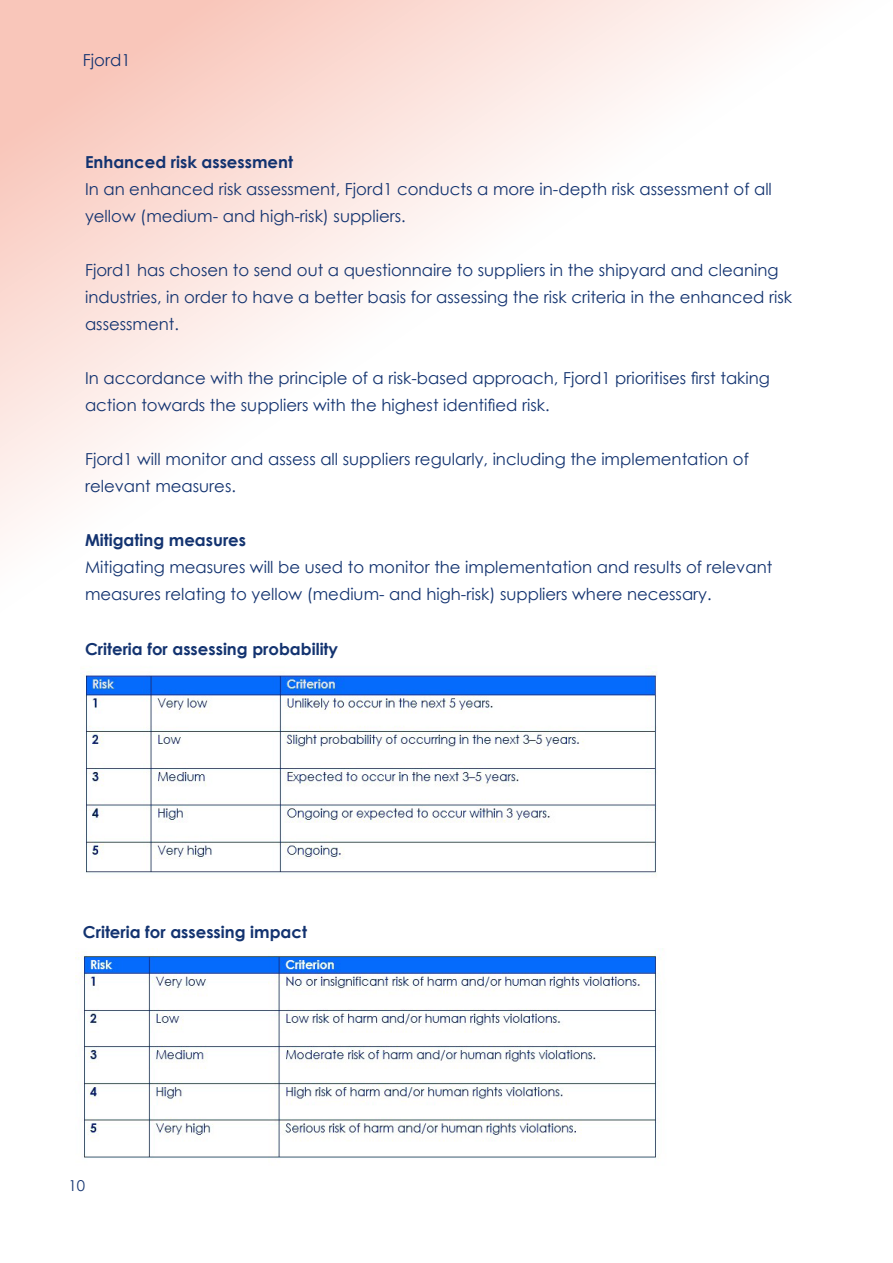
<style>
.page{position:relative;width:893px;height:1263px;background:#fff}
.page>*{position:absolute;margin:0;border:0;box-sizing:border-box;transform-origin:0 0}
.t1{font:16.5px/27px "Century Gothic";color:#133370}
.t2{font:700 16.5px "Century Gothic";color:#133370}
.t3{font:15px "Century Gothic";color:#133370}
</style>
<div class="page">
<svg style="left:0;top:0;width:780px;height:536px"></svg>
<img style="left:80px;top:667px;width:577px;height:209px">
<img style="left:75px;top:948px;width:588px;height:210px">
<p class="t1" style="left:83px;top:46px;width:49px">Fjord1</p>
<p class="t2" style="left:85px;top:149px;width:209px">Enhanced risk assessment</p>
<p class="t1" style="left:85px;top:175px;width:688px">In an enhanced risk assessment, Fjord1 conducts a more in-depth risk assessment of all yellow (medium- and high-risk) suppliers.</p>
<p class="t1" style="left:85px;top:256px;width:709px">Fjord1 has chosen to send out a questionnaire to suppliers in the shipyard and cleaning industries, in order to have a better basis for assessing the risk criteria in the enhanced risk assessment.</p>
<p class="t1" style="left:85px;top:364px;width:686px">In accordance with the principle of a risk-based approach, Fjord1 prioritises first taking action towards the suppliers with the highest identified risk.</p>
<p class="t1" style="left:85px;top:445px;width:665px">Fjord1 will monitor and assess all suppliers regularly, including the implementation of relevant measures.</p>
<p class="t2" style="left:85px;top:527px;width:163px">Mitigating measures</p>
<p class="t1" style="left:85px;top:553px;width:689px">Mitigating measures will be used to monitor the implementation and results of relevant measures relating to yellow (medium- and high-risk) suppliers where necessary.</p>
<p class="t2" style="left:85px;top:637px;width:255px">Criteria for assessing probability</p>
<p class="t2" style="left:83px;top:920px;width:226px">Criteria for assessing impact</p>
<p class="t3" style="left:68px;top:1175px;width:18px">10</p>
</div>
